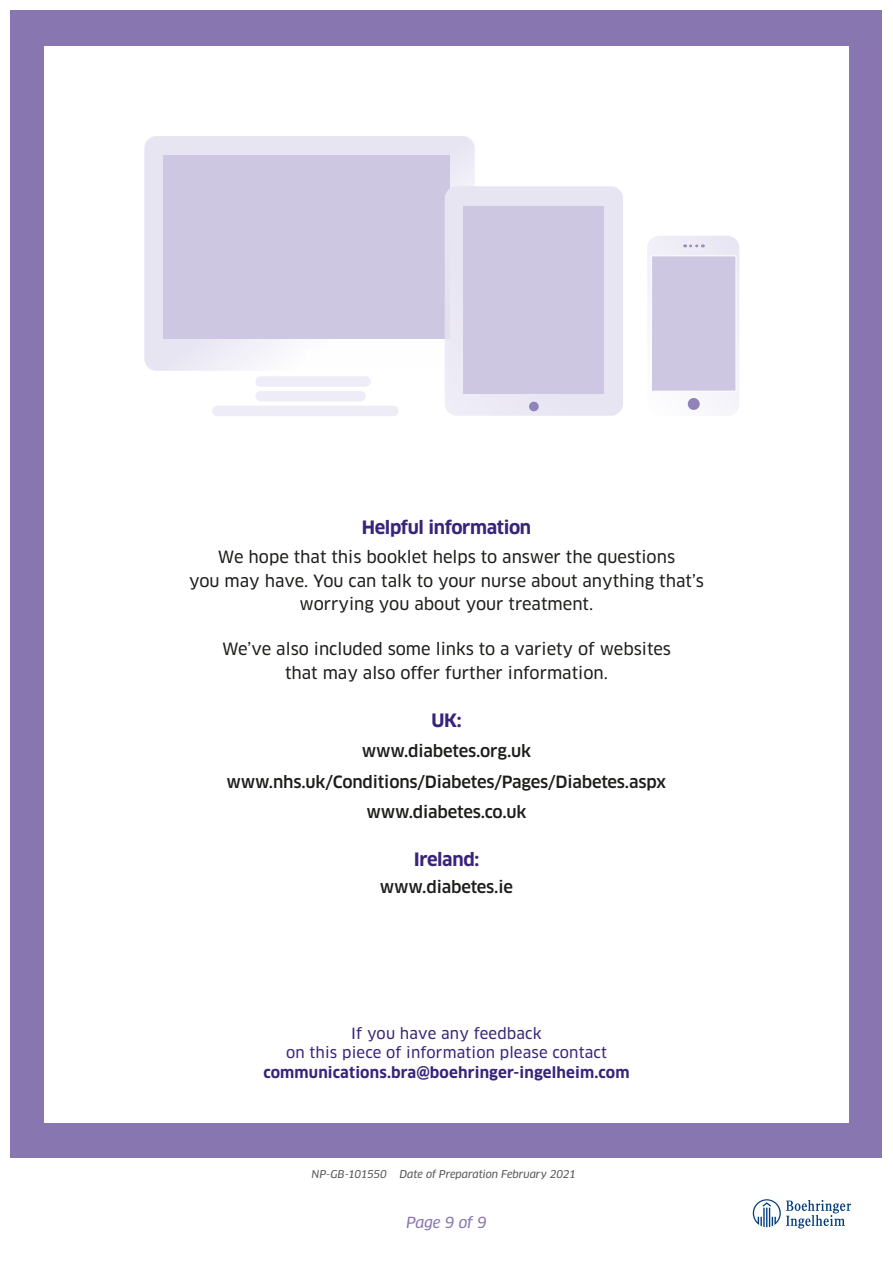
<style>
.page{position:relative;width:893px;height:1263px;background:#fff}
.page>*{position:absolute;margin:0;border:0;box-sizing:border-box;transform-origin:0 0}
.t1{font:700 18px "Clan OT";letter-spacing:-.02em;color:#38247a}
.t2{font:16.5px/23.9px "Clan OT News";color:#1d1d1b;text-align:center}
.t3{font:500 16.5px/30.5px "Clan OT";letter-spacing:-.01em;color:#1d1d1b;text-align:center}
.t4{font:15px/19.5px "Clan OT News";letter-spacing:.01em;color:#38247a;text-align:center}
.t5{font:700 15px "Clan OT";letter-spacing:.01em;color:#38247a}
.t6{font:italic 15px "Clan OT News";letter-spacing:-.025em;color:#8876b0}
.t7{font:italic 10.5px "Clan OT News";letter-spacing:-.01em;color:#575756}
</style>
<div class="page">
<div style="left:11px;top:11px;width:871px;height:1147px;background:#8876b0"></div>
<div style="left:44px;top:46px;width:805px;height:1077px;background:#fff"></div>
<svg style="left:753px;top:1199px;width:98px;height:29px"></svg>
<svg style="left:144px;top:136px;width:331px;height:235px;fill:#e8e5f3"></svg>
<div style="left:163px;top:155px;width:286px;height:183px;background:#cdc7e2"></div>
<div style="left:304px;top:349px;width:11px;height:11px;background:#fff;border-radius:50%"></div>
<div style="left:261px;top:376px;width:105px;height:11px;background:#eeecf6"></div>
<div style="left:261px;top:391px;width:100px;height:10px;background:#eeecf6"></div>
<div style="left:217px;top:406px;width:176px;height:10px;background:#eeecf6"></div>
<div style="left:445px;top:186px;width:178px;height:230px;background:#e8e5f3;border-radius:12px"></div>
<div style="left:463px;top:207px;width:140px;height:187px;background:#cdc7e2"></div>
<div style="left:529px;top:402px;width:10px;height:9px;background:#9182b9;border-radius:50%"></div>
<div style="left:647px;top:236px;width:92px;height:180px;background:linear-gradient(to right,#f8f7fb,#efedf6);border-radius:12px"></div>
<div style="left:651px;top:255px;width:85px;height:137px;background:#cdc7e2;border:1px solid #fff"></div>
<div style="left:688px;top:398px;width:12px;height:12px;background:#9182b9;border-radius:50%"></div>
<svg style="left:685px;top:244px;width:18px;height:3px"></svg>
<p class="t1" style="left:362px;top:517px;width:171px">Helpful information</p>
<p class="t2" style="left:189px;top:545px;width:516px">We hope that this booklet helps to answer the questions<br>you may have. You can talk to your nurse about anything that’s worrying you about your treatment.</p>
<p class="t2" style="left:222px;top:637px;width:450px">We’ve also included some links to a variety of websites that may also offer further information.</p>
<p class="t1" style="left:431px;top:710px;width:32px">UK:</p>
<p class="t3" style="left:227px;top:736px;width:441px">www.diabetes.org.uk www.nhs.uk/Conditions/Diabetes/Pages/Diabetes.aspx www.diabetes.co.uk</p>
<p class="t1" style="left:414px;top:849px;width:67px">Ireland:</p>
<p class="t3" style="left:380px;top:871px;width:135px">www.diabetes.ie</p>
<p class="t4" style="left:286px;top:1023px;width:322px">If you have any feedback<br>on this piece of information please contact</p>
<p class="t5" style="left:263px;top:1063px;width:368px">communications.bra@boehringer-ingelheim.com</p>
<p class="t7" style="left:311px;top:1168px;width:266px">NP-GB-101550 Date of Preparation February 2021</p>
<p class="t6" style="left:406px;top:1213px;width:82px">Page 9 of 9</p>
</div>
